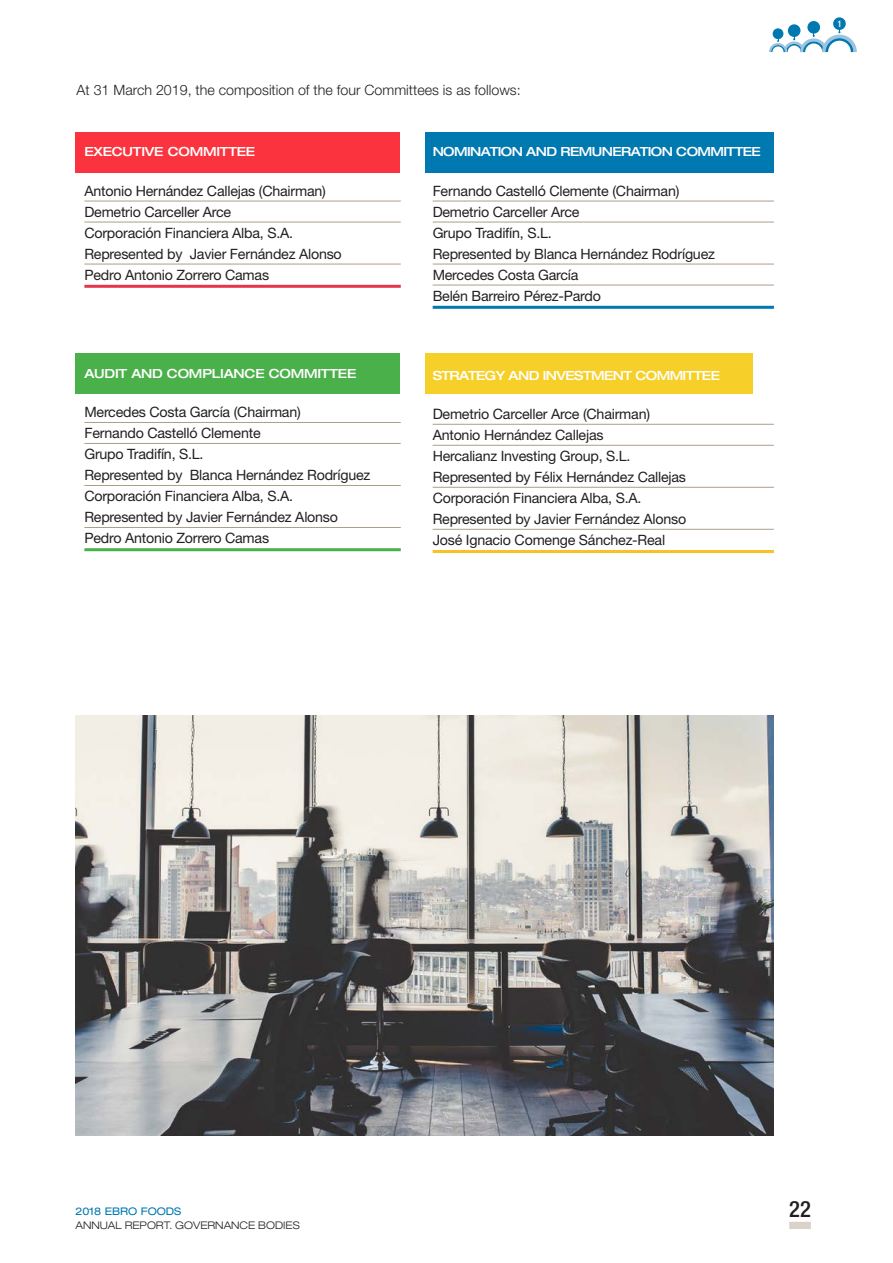
<style>
.page{position:relative;width:893px;height:1263px;background:#fff}
.page>*{position:absolute;margin:0;border:0;box-sizing:border-box;transform-origin:0 0}
.t1{font:500 condensed 22.5px "Helvetica Neue LT Std";color:#231f20}
.t2{font:14.25px "Helvetica Neue LT Std";letter-spacing:-.015em;color:#231f20}
._001_texto_seguido{font:300 14.25px "Helvetica Neue LT Std";color:#231f20}
.t3{font:500 expanded 12.6px "Helvetica Neue LT Std";letter-spacing:-.045em;color:#fff}
.t4{font:500 expanded 12.6px "Helvetica Neue LT Std";letter-spacing:-.015em;color:#fff}
.t5{font:300 expanded 10.5px "Helvetica Neue LT Std";color:#231f20}
.t6{font:expanded 10.5px "Helvetica Neue LT Std";color:#0078b0}
.t7{font:500 condensed 9px "Helvetica Neue LT Std";color:#fff}
.s1{font-size:14.4px}
</style>
<div class="page">
<svg style="left:788px;top:24px;width:12px;height:13px"></svg>
<div style="left:807px;top:21px;width:13px;height:13px;background:#0078b0;border-radius:50%"></div>
<div style="left:833px;top:17px;width:13px;height:13px;background:#0078b0;border-radius:50%"></div>
<svg style="left:769px;top:26px;width:88px;height:26px"></svg>
<div style="left:789px;top:1222px;width:22px;height:7px;background:#dad1cb"></div>
<div style="left:75px;top:353px;width:324px;height:41px;background:#4ab049"></div>
<div style="left:75px;top:132px;width:324px;height:41px;background:#fb333e"></div>
<div style="left:425px;top:132px;width:349px;height:41px;background:#0078b0"></div>
<div style="left:425px;top:353px;width:328px;height:41px;background:#f6cf28"></div>
<hr style="left:84px;top:201px;width:317px;height:1px;background:#ab9f88">
<hr style="left:84px;top:222px;width:317px;height:1px;background:#ab9f88">
<hr style="left:84px;top:264px;width:317px;height:1px;background:#ab9f88">
<hr style="left:84px;top:285px;width:317px;height:3px;background:#e4354f">
<hr style="left:84px;top:422px;width:317px;height:1px;background:#ab9f88">
<hr style="left:84px;top:443px;width:317px;height:1px;background:#ab9f88">
<hr style="left:84px;top:485px;width:317px;height:1px;background:#ab9f88">
<hr style="left:84px;top:527px;width:317px;height:1px;background:#ab9f88">
<hr style="left:84px;top:548px;width:317px;height:3px;background:#4ab049">
<hr style="left:433px;top:201px;width:341px;height:1px;background:#ab9f88">
<hr style="left:433px;top:222px;width:341px;height:1px;background:#ab9f88">
<hr style="left:433px;top:264px;width:341px;height:1px;background:#ab9f88">
<hr style="left:433px;top:285px;width:341px;height:1px;background:#ab9f88">
<hr style="left:433px;top:306px;width:341px;height:3px;background:#0078b0">
<hr style="left:433px;top:424px;width:341px;height:1px;background:#ab9f88">
<hr style="left:433px;top:445px;width:341px;height:1px;background:#ab9f88">
<hr style="left:433px;top:487px;width:341px;height:1px;background:#ab9f88">
<hr style="left:433px;top:529px;width:341px;height:1px;background:#ab9f88">
<hr style="left:433px;top:550px;width:341px;height:3px;background:#f7c224">
<img style="left:75px;top:716px;width:699px;height:419px">
<p class="_001_texto_seguido" style="left:77px;top:81px;width:446px">At 31 March 2019, the composition of the four Committees is as follows:</p>
<p class="t4" style="left:84px;top:144px;width:172px">EXECUTIVE COMMITTEE</p>
<p class="t2" style="left:84px;top:182px;width:243px">Antonio Hernández Callejas (Chairman)</p>
<p class="t2" style="left:84px;top:203px;width:148px">Demetrio Carceller Arce</p>
<p class="t2" style="left:84px;top:224px;width:210px">Corporación Financiera Alba, S.A.</p>
<p class="t2" style="left:84px;top:245px;width:259px">Represented by Javier Fernández Alonso</p>
<p class="t2" style="left:84px;top:266px;width:186px">Pedro Antonio Zorrero Camas</p>
<p class="t4" style="left:84px;top:365px;width:273px">AUDIT AND COMPLIANCE COMMITTEE</p>
<p class="t2" style="left:84px;top:403px;width:218px">Mercedes Costa García (Chairman)</p>
<p class="t2" style="left:84px;top:424px;width:178px">Fernando Castelló Clemente</p>
<p class="t2" style="left:84px;top:445px;width:121px">Grupo Tradifín, S.L.</p>
<p class="t2" style="left:84px;top:467px;width:287px">Represented by Blanca Hernández Rodríguez</p>
<p class="t2" style="left:84px;top:488px;width:210px">Corporación Financiera Alba, S.A.</p>
<p class="t2" style="left:84px;top:509px;width:255px">Represented by Javier Fernández Alonso</p>
<p class="t2" style="left:84px;top:530px;width:186px">Pedro Antonio Zorrero Camas</p>
<p class="t3" style="left:433px;top:144px;width:330px">NOMINATION AND REMUNERATION COMMITTEE</p>
<p class="t2" style="left:433px;top:182px;width:248px">Fernando Castelló Clemente (Chairman)</p>
<p class="t2" style="left:433px;top:203px;width:148px">Demetrio Carceller Arce</p>
<p class="t2" style="left:433px;top:224px;width:121px">Grupo Tradifín, S.L.</p>
<p class="t2" style="left:433px;top:245px;width:284px">Represented by Blanca Hernández Rodríguez</p>
<p class="t2" style="left:433px;top:266px;width:147px">Mercedes Costa García</p>
<p class="t2" style="left:433px;top:287px;width:170px">Belén Barreiro Pérez-Pardo</p>
<p class="t3" style="left:433px;top:367px;width:289px">STRATEGY AND INVESTMENT COMMITTEE</p>
<p class="t2" style="left:433px;top:405px;width:219px"><span class="s1">D</span>emetrio Carceller Arce (Chairman)</p>
<p class="t2" style="left:433px;top:426px;width:172px">Antonio Hernández Callejas</p>
<p class="t2" style="left:433px;top:447px;width:199px">Hercalianz Investing Group, S.L.</p>
<p class="t2" style="left:433px;top:468px;width:255px">Represented by Félix Hernández Callejas</p>
<p class="t2" style="left:433px;top:489px;width:210px">Corporación Financiera Alba, S.A.</p>
<p class="t2" style="left:433px;top:510px;width:255px">Represented by Javier Fernández Alonso</p>
<p class="t2" style="left:433px;top:531px;width:234px">José Ignacio Comenge Sánchez-Real</p>
<p class="t7" style="left:837px;top:18px;width:6px">1</p>
<p class="t6" style="left:75px;top:1205px;width:107px">2018 EBRO FOODS</p>
<h1 class="t1" style="left:789px;top:1196px;width:23px">22</h1>
<p class="t5" style="left:75px;top:1219px;width:226px">ANNUAL REPORT. GOVERNANCE BODIES</p>
</div>
